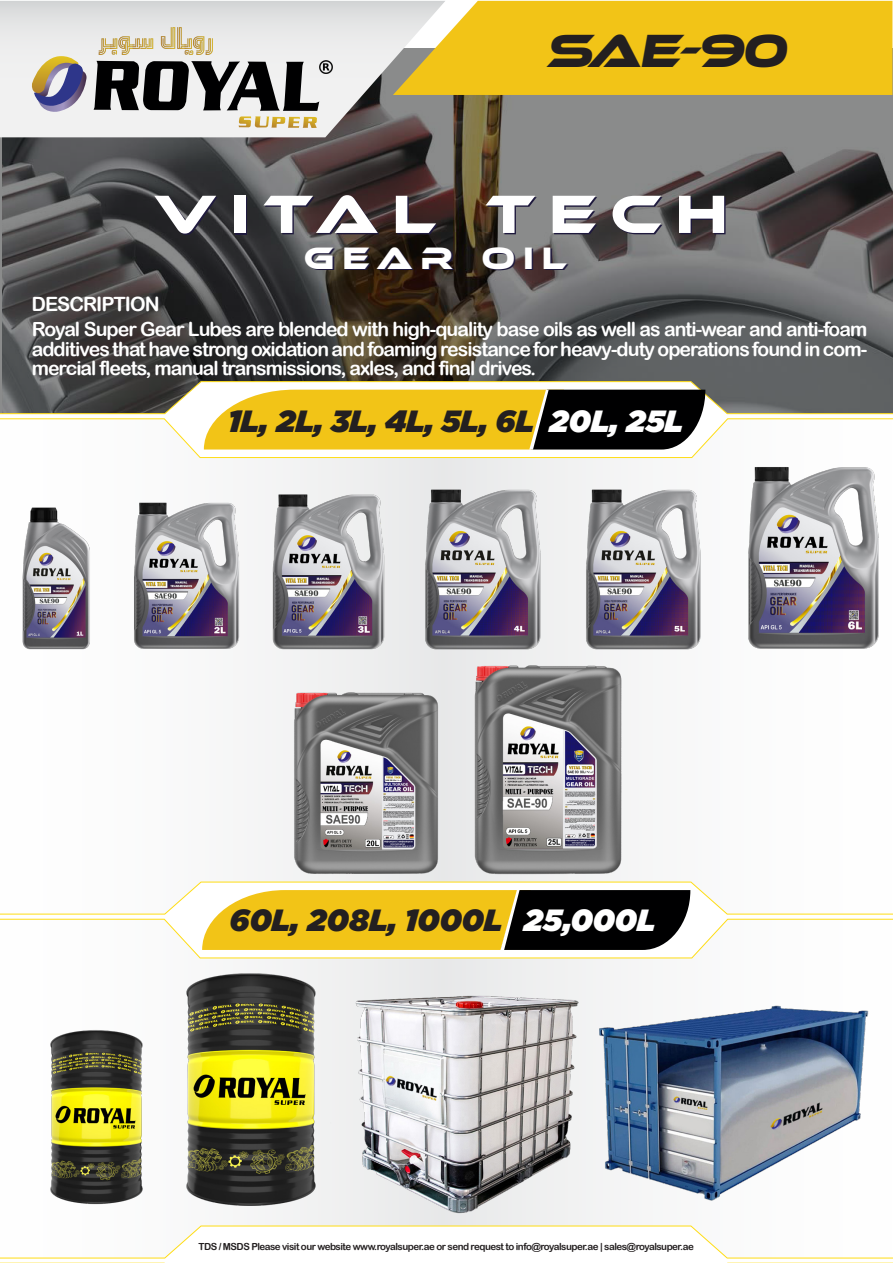
<style>
.page{position:relative;width:893px;height:1263px;background:#fff}
.page>*{position:absolute;margin:0;border:0;box-sizing:border-box;transform-origin:0 0}
.t1{font:55.65px "Ethnocentric Rg";letter-spacing:.25em;color:#fff}
.t2{font:italic 47.85px "Ethnocentric Rg";color:#231f20}
.t3{font:31.95px "Ethnocentric Rg";letter-spacing:.25em;color:#fff}
.t4{font:italic 900 30.6px "Gotham";color:#231f20}
.t5{font:19.65px "Arial Rounded MT Bold";letter-spacing:-.05em;color:#fff}
.t6{font:19.5px/19.5px "Arial Rounded MT Bold";letter-spacing:-.05em;color:#fff;text-align:justify}
.t7{font:9.75px "Arial Rounded MT Bold";letter-spacing:-.05em;color:#231f20}
.s1{color:#fff}
</style>
<div class="page">
<div style="left:0;top:326px;width:893px;height:937px;background:#fbfbfc"></div>
<svg style="left:0;top:49px;width:893px;height:332px;background:#565452"></svg>
<svg style="left:0;top:381px;width:893px;height:77px"></svg>
<div style="left:445px;top:1px;width:447px;height:94px;background:#f2c417"></div>
<svg style="left:0;top:1px;width:445px;height:136px"></svg>
<svg style="left:30px;top:56px;width:57px;height:58px"></svg>
<svg style="left:94px;top:61px;width:225px;height:67px"></svg>
<svg style="left:99px;top:36px;width:54px;height:19px"></svg>
<svg style="left:161px;top:27px;width:52px;height:28px"></svg>
<img style="left:319px;top:61px;width:14px;height:13px">
<svg style="left:0;top:881px;width:893px;height:78px"></svg>
<svg style="left:0;top:1225px;width:893px;height:38px"></svg>
<img style="left:22px;top:507px;width:68px;height:143px">
<img style="left:134px;top:502px;width:104px;height:147px">
<img style="left:238px;top:480px;width:182px;height:182px">
<img style="left:414px;top:479px;width:138px;height:175px">
<img style="left:585px;top:489px;width:116px;height:161px">
<img style="left:706px;top:451px;width:187px;height:198px">
<img style="left:254px;top:671px;width:224px;height:219px">
<img style="left:433px;top:655px;width:230px;height:229px">
<img style="left:107px;top:945px;width:288px;height:288px">
<img style="left:50px;top:1009px;width:150px;height:216px">
<img style="left:330px;top:966px;width:275px;height:274px">
<img style="left:598px;top:951px;width:273px;height:273px">
<svg style="left:204px;top:390px;width:501px;height:60px;background:#a88b20"></svg>
<svg style="left:202px;top:890px;width:488px;height:61px;background:#a18622"></svg>
<h2 class="t2" style="left:545px;top:22px;width:242px">SAE-90</h2>
<h1 class="t1" style="left:154px;top:180px;width:575px">VITAL TECH</h1>
<h3 class="t3" style="left:304px;top:239px;width:265px">GEAR OIL</h3>
<p class="t5" style="left:31px;top:292px;width:130px">DESCRIPTION</p>
<p class="t6" style="left:32px;top:319px;width:837px">Royal Super Gear Lubes are blended with high-quality base oils as well as anti-wear and anti-foam additives that have strong oxidation and foaming resistance for heavy-duty operations found in com&shy;mercial fleets, manual transmissions, axles, and final drives.</p>
<h3 class="t4" style="left:228px;top:399px;width:457px">1L, 2L, 3L, 4L, 5L, 6L <span class="s1">20L, 25L</span></h3>
<h3 class="t4" style="left:229px;top:898px;width:428px">60L, 208L, 1000L <span class="s1">25,000L</span></h3>
<p class="t7" style="left:198px;top:1240px;width:497px">TDS / MSDS Please visit our website www.royalsuper.ae or send request to info@royalsuper.ae | sales@royalsuper.ae</p>
</div>
